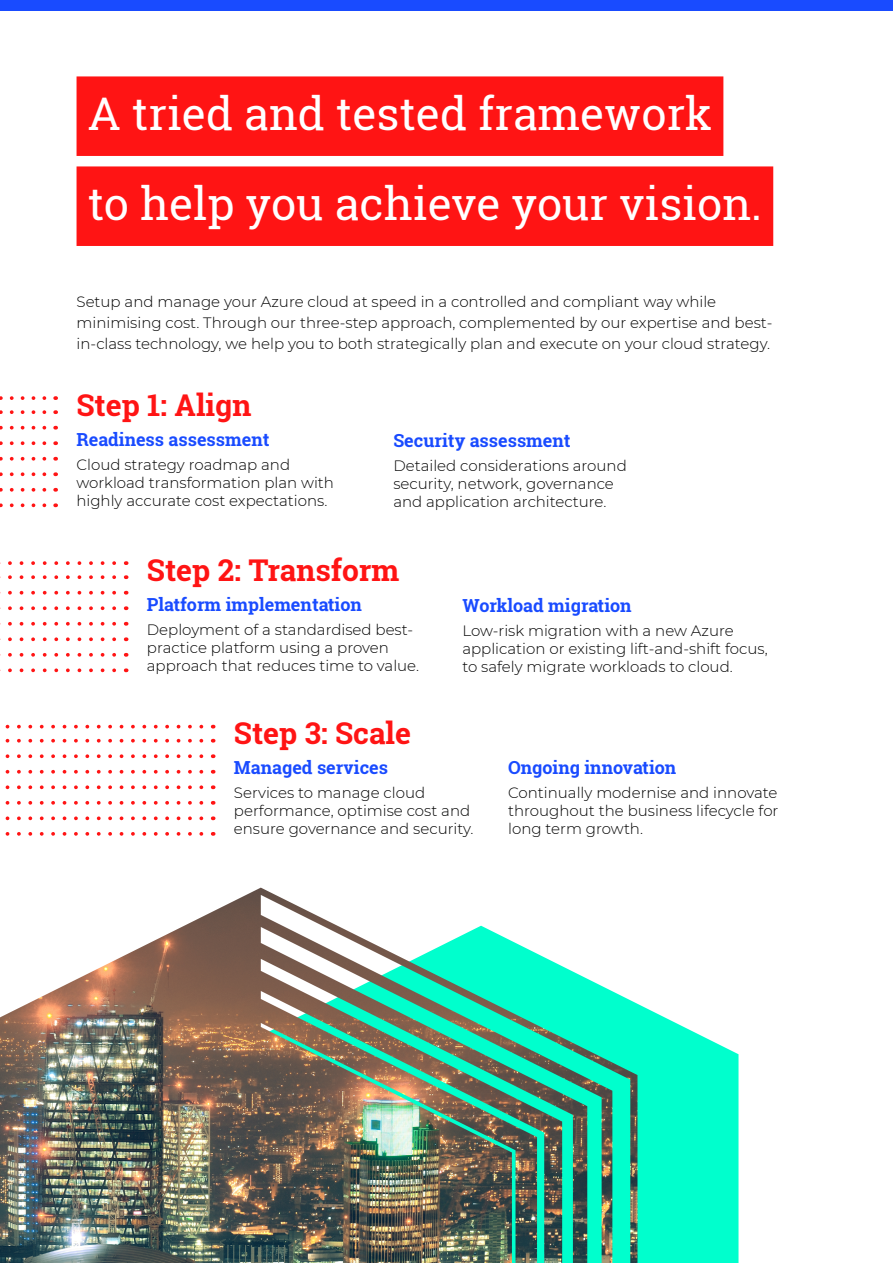
<style>
.page{position:relative;width:893px;height:1263px;background:#fff}
.page>*{position:absolute;margin:0;border:0;box-sizing:border-box;transform-origin:0 0}
.t1{font:45px/90px "Roboto Slab";color:#fff}
.t2{font:700 30px "Roboto Slab";color:#ff1414}
.t3{font:700 18px "Roboto Slab";color:#194bff}
.t4{font:300 15px/18px "Montserrat";color:#000}
</style>
<div class="page">
<div style="left:0;top:0;width:893px;height:10px;background:#194bff"></div>
<svg style="left:637px;top:1003px;width:101px;height:260px;background:#19fed1"></svg>
<div style="left:77px;top:76px;width:646px;height:80px;background:#ff1414"></div>
<div style="left:77px;top:166px;width:696px;height:80px;background:#ff1414"></div>
<svg style="left:0;top:396px;width:44px;height:4px"></svg>
<svg style="left:0;top:410px;width:44px;height:4px"></svg>
<svg style="left:0;top:503px;width:44px;height:4px"></svg>
<svg style="left:0;top:426px;width:44px;height:4px"></svg>
<svg style="left:0;top:441px;width:44px;height:4px"></svg>
<svg style="left:0;top:457px;width:44px;height:4px"></svg>
<svg style="left:0;top:472px;width:44px;height:4px"></svg>
<svg style="left:0;top:488px;width:44px;height:4px"></svg>
<svg style="left:0;top:561px;width:114px;height:4px"></svg>
<svg style="left:0;top:575px;width:114px;height:4px"></svg>
<svg style="left:0;top:668px;width:114px;height:4px"></svg>
<svg style="left:0;top:591px;width:114px;height:4px"></svg>
<svg style="left:0;top:606px;width:114px;height:4px"></svg>
<svg style="left:0;top:622px;width:114px;height:4px"></svg>
<svg style="left:0;top:637px;width:114px;height:4px"></svg>
<svg style="left:0;top:653px;width:114px;height:4px"></svg>
<svg style="left:5px;top:725px;width:196px;height:3px"></svg>
<svg style="left:5px;top:739px;width:196px;height:3px"></svg>
<svg style="left:5px;top:832px;width:196px;height:4px"></svg>
<svg style="left:5px;top:754px;width:196px;height:4px"></svg>
<svg style="left:5px;top:770px;width:196px;height:4px"></svg>
<svg style="left:5px;top:785px;width:196px;height:4px"></svg>
<svg style="left:5px;top:801px;width:196px;height:4px"></svg>
<svg style="left:5px;top:816px;width:196px;height:4px"></svg>
<img style="left:0;top:887px;width:637px;height:376px">
<h1 class="t1" style="left:88px;top:68px;width:676px">A tried and tested framework to help you achieve your vision.</h1>
<p class="t4" style="left:77px;top:290px;width:697px;line-height:21px">Setup and manage your Azure cloud at speed in a controlled and compliant way while minimising cost. Through our three-step approach, complemented by our expertise and best&shy;in-class technology, we help you to both strategically plan and execute on your cloud strategy.</p>
<h2 class="t2" style="left:76px;top:384px;width:177px">Step 1: Align</h2>
<p class="t3" style="left:76px;top:427px;width:195px">Readiness assessment</p>
<p class="t4" style="left:76px;top:455px;width:259px">Cloud strategy roadmap and workload transformation plan with highly accurate cost expectations.</p>
<p class="t3" style="left:393px;top:428px;width:179px">Security assessment</p>
<p class="t4" style="left:393px;top:456px;width:235px">Detailed considerations around security, network, governance and application architecture.</p>
<h2 class="t2" style="left:147px;top:549px;width:254px">Step 2: Transform</h2>
<p class="t3" style="left:147px;top:592px;width:217px">Platform implementation</p>
<p class="t4" style="left:147px;top:620px;width:274px">Deployment of a standardised best&shy;practice platform using a proven approach that reduces time to value.</p>
<p class="t3" style="left:462px;top:593px;width:171px">Workload migration</p>
<p class="t4" style="left:462px;top:621px;width:307px">Low-risk migration with a new Azure application or existing lift-and-shift focus, to safely migrate workloads to cloud.</p>
<h2 class="t2" style="left:234px;top:713px;width:179px">Step 3: Scale</h2>
<p class="t3" style="left:234px;top:755px;width:156px">Managed services</p>
<p class="t4" style="left:234px;top:784px;width:241px">Services to manage cloud performance, optimise cost and ensure governance and security.</p>
<p class="t3" style="left:508px;top:755px;width:170px">Ongoing innovation</p>
<p class="t4" style="left:508px;top:783px;width:272px;text-align:justify">Continually modernise and innovate throughout the business lifecycle for long term growth.</p>
</div>
